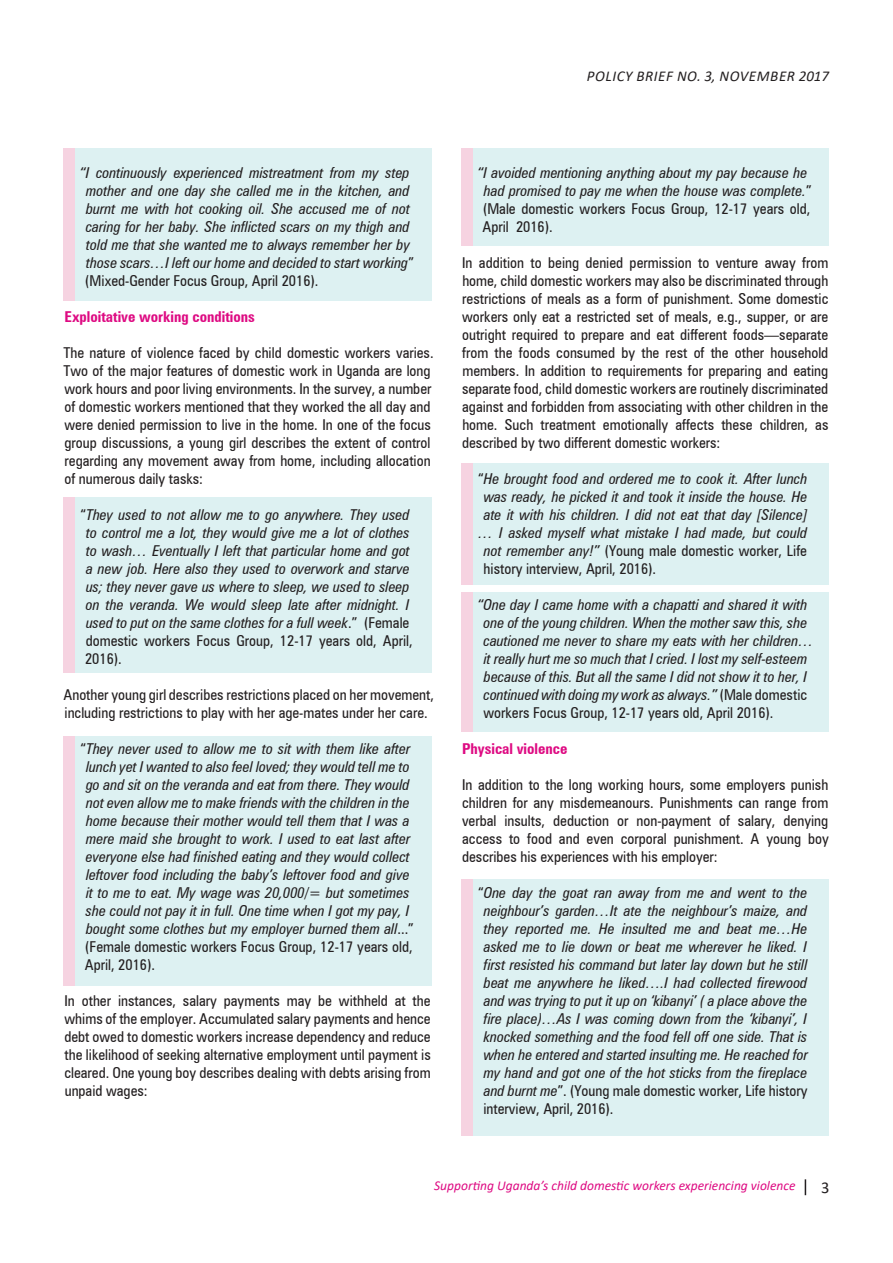
<style>
.page{position:relative;width:893px;height:1263px;background:#fff}
.page>*{position:absolute;margin:0;border:0;box-sizing:border-box;transform-origin:0 0}
.t1{font:16.5px "Calibri";color:#231f20}
.t2{font:italic condensed 15px/18px "Zurich BT";color:#231f20}
.t3{font:condensed 15px/18px "Zurich BT";color:#231f20;text-align:justify}
.t4{font:700 condensed 15px "Zurich BT";color:#de0a82}
.t5{font:italic 15px "Calibri";letter-spacing:.04em;color:#231f20}
.t6{font:italic 13.5px "Calibri";color:#de0a82}
.s1{font-style:normal}
.s2{font-style:italic}
</style>
<div class="page">
<svg style="left:805px;top:1179px;width:1px;height:16px"></svg>
<div style="left:461px;top:879px;width:368px;height:256px;background:#ddf1f2"></div>
<div style="left:461px;top:879px;width:11px;height:256px;background:#f6d3e1"></div>
<div style="left:461px;top:592px;width:368px;height:139px;background:#ddf1f2"></div>
<div style="left:461px;top:592px;width:11px;height:139px;background:#f6d3e1"></div>
<div style="left:461px;top:463px;width:368px;height:122px;background:#ddf1f2"></div>
<div style="left:461px;top:463px;width:11px;height:122px;background:#f6d3e1"></div>
<div style="left:461px;top:148px;width:368px;height:98px;background:#ddf1f2"></div>
<div style="left:461px;top:148px;width:11px;height:98px;background:#f6d3e1"></div>
<div style="left:64px;top:735px;width:368px;height:250px;background:#ddf1f2"></div>
<div style="left:64px;top:735px;width:11px;height:250px;background:#f6d3e1"></div>
<div style="left:64px;top:498px;width:368px;height:175px;background:#ddf1f2"></div>
<div style="left:64px;top:498px;width:11px;height:175px;background:#f6d3e1"></div>
<div style="left:64px;top:148px;width:367px;height:153px;background:#ddf1f2"></div>
<div style="left:64px;top:148px;width:11px;height:153px;background:#f6d3e1"></div>
<p class="t5" style="left:587px;top:66px;width:244px">POLICY BRIEF NO. 3, NOVEMBER 2017</p>
<p class="t2" style="left:85px;top:164px;width:330px;text-indent:-5px">“I continuously experienced mistreatment from my step mother and one day she called me in the kitchen, and burnt me with hot cooking oil. She accused me of not caring for her baby. She inflicted scars on my thigh and told me that she wanted me to always remember her by those scars…I left our home and decided to start working<span class="s1">” (Mixed-Gender Focus Group, April 2016).</span></p>
<p class="t4" style="left:65px;top:308px;width:192px">Exploitative working conditions</p>
<p class="t3" style="left:63px;top:344px;width:372px;text-align:left">The nature of violence faced by child domestic workers varies.<br>Two of the major features of domestic work in Uganda are long work hours and poor living environments. In the survey, a number of domestic workers mentioned that they worked the all day and were denied permission to live in the home. In one of the focus group discussions, a young girl describes the extent of control regarding any movement away from home, including allocation of numerous daily tasks:</p>
<p class="t2" style="left:85px;top:506px;width:329px;text-indent:-5px"><span class="s1">“</span>They used to not allow me to go anywhere. They used to control me a lot, they would give me a lot of clothes to wash… Eventually I left that particular home and got a new job. Here also they used to overwork and starve us; they never gave us where to sleep, we used to sleep on the veranda. We would sleep late after midnight. I used to put on the same clothes for a full week<span class="s1">.” (Female domestic workers Focus Group, 12-17 years old, April, 2016).</span></p>
<p class="t3" style="left:64px;top:686px;width:372px">Another young girl describes restrictions placed on her movement, including restrictions to play with her age-mates under her care.</p>
<p class="t2" style="left:81px;top:740px;width:335px"><span class="s1">“</span>They never used to allow me to sit with them like after lunch yet I wanted to also feel loved; they would tell me to go and sit on the veranda and eat from there. They would not even allow me to make friends with the children in the home because their mother would tell them that I was a mere maid she brought to work. I used to eat last after everyone else had finished eating and they would collect leftover food including the baby’s leftover food and give it to me to eat. My wage was 20,000/= but sometimes she could not pay it in full. One time when I got my pay, I bought some clothes but my employer burned them all<span class="s1">...” (Female domestic workers Focus Group, 12-17 years old, April, 2016).</span></p>
<p class="t3" style="left:64px;top:992px;width:368px">In other instances, salary payments may be withheld at the whims of the employer. Accumulated salary payments and hence debt owed to domestic workers increase dependency and reduce the likelihood of seeking alternative employment until payment is cleared. One young boy describes dealing with debts arising from unpaid wages:</p>
<p class="t2" style="left:482px;top:164px;width:331px;text-indent:-5px">“I avoided mentioning anything about my pay because he had promised to pay me when the house was complete.<span class="s1">” (Male domestic workers Focus Group, 12-17 years old, April 2016).</span></p>
<p class="t3" style="left:462px;top:254px;width:368px">In addition to being denied permission to venture away from home, child domestic workers may also be discriminated through restrictions of meals as a form of punishment. Some domestic workers only eat a restricted set of meals, e.g., supper, or are outright required to prepare and eat different foods—separate from the foods consumed by the rest of the other household members. In addition to requirements for preparing and eating separate food, child domestic workers are routinely discriminated against and forbidden from associating with other children in the home. Such treatment emotionally affects these children, as described by two different domestic workers:</p>
<p class="t2" style="left:478px;top:470px;width:331px"><span class="s1">“</span>He brought food and ordered me to cook it. After lunch</p>
<p class="t2" style="left:484px;top:488px;width:325px">was ready, he picked it and took it inside the house. He</p>
<p class="t2" style="left:484px;top:506px;width:325px">ate it with his children. I did not eat that day [Silence]</p>
<p class="t2" style="left:478px;top:524px;width:331px">… I asked myself what mistake I had made, but could</p>
<p class="t3" style="left:484px;top:542px;width:325px"><span class="s2">not remember any!”</span> (Young male domestic worker, Life</p>
<p class="t3" style="left:484px;top:560px;width:174px">history interview, April, 2016).</p>
<p class="t2" style="left:483px;top:596px;width:331px;text-indent:-6px">“One day I came home with a chapatti and shared it with one of the young children. When the mother saw this, she cautioned me never to share my eats with her children… it really hurt me so much that I cried. I lost my self-esteem because of this. But all the same I did not show it to her, I continued with doing my work as always.” <span class="s1">(Male domestic workers Focus Group, 12-17 years old, April 2016).</span></p>
<p class="t4" style="left:462px;top:740px;width:107px">Physical violence</p>
<p class="t3" style="left:462px;top:776px;width:368px">In addition to the long working hours, some employers punish children for any misdemeanours. Punishments can range from verbal insults, deduction or non-payment of salary, denying access to food and even corporal punishment. A young boy describes his experiences with his employer:</p>
<p class="t2" style="left:483px;top:884px;width:326px;text-align:justify;text-indent:-5px"><span class="s1">“</span>One day the goat ran away from me and went to the neighbour’s garden…It ate the neighbour’s maize, and they reported me. He insulted me and beat me…He asked me to lie down or beat me wherever he liked. I first resisted his command but later lay down but he still beat me anywhere he liked….I had collected firewood and was trying to put it up on ‘kibanyi’ ( a place above the fire place)…As I was coming down from the ‘kibanyi’, I knocked something and the food fell off one side. That is when he entered and started insulting me. He reached for my hand and got one of the hot sticks from the fireplace and burnt me<span class="s1">”. (Young male domestic worker, Life history interview, April, 2016).</span></p>
<p class="t6" style="left:434px;top:1176px;width:363px">Supporting Uganda’s child domestic workers experiencing violence</p>
<p class="t1" style="left:821px;top:1176px;width:10px">3</p>
</div>
